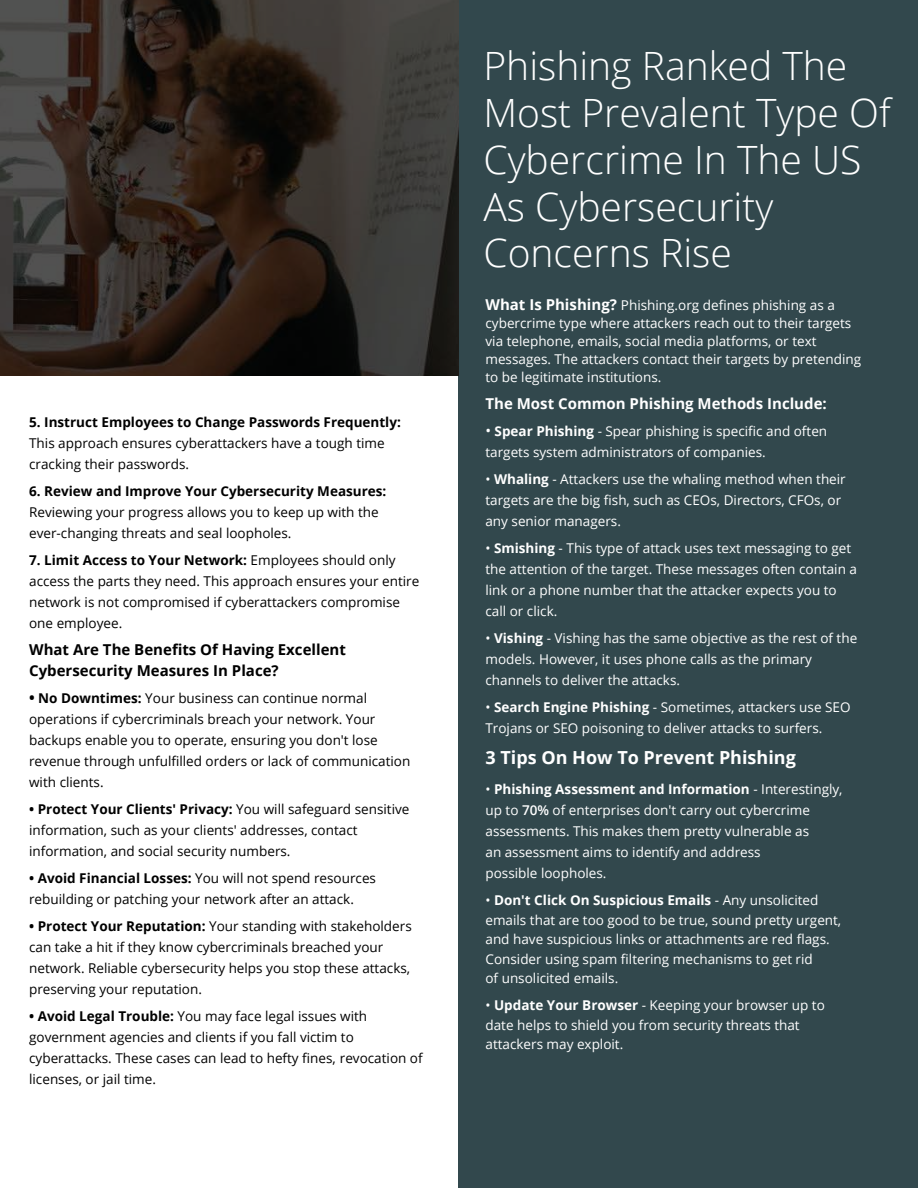
<style>
.page{position:relative;width:918px;height:1188px;background:#fff}
.page>*{position:absolute;margin:0;border:0;box-sizing:border-box;transform-origin:0 0}
.t1{font:300 39px/46.8px "Open Sans";color:#fff}
.t2{font:700 18px "Open Sans";color:#fff}
.t3{font:700 15px/21px "Open Sans";color:#000}
.t4{font:700 15px "Open Sans";color:#fff}
.t5{font:13.5px/21px "Open Sans";color:#fff}
.t6{font:13.5px/21px "Open Sans";color:#000}
.t7{font:700 13.5px "Open Sans";color:#000}
.s1{font-weight:700}
.s2{font-weight:700;font-size:15px}
.s3{font-size:15px}
.s4{font-weight:600}
</style>
<div class="page">
<div style="left:458px;top:0;width:459px;height:1188px;background:#32484d"></div>
<svg style="left:0;top:0;width:458px;height:376px;background:#322a25"></svg>
<p class="t7" style="left:29px;top:412px;width:373px">5. Instruct Employees to Change Passwords Frequently:</p>
<p class="t6" style="left:29px;top:432px;width:357px">This approach ensures cyberattackers have a tough time cracking their passwords.</p>
<p class="t7" style="left:29px;top:481px;width:358px">6. Review and Improve Your Cybersecurity Measures:</p>
<p class="t6" style="left:29px;top:501px;width:351px">Reviewing your progress allows you to keep up with the ever-changing threats and seal loopholes.</p>
<p class="t6" style="left:29px;top:549px;width:391px"><span class="s1">7. Limit Access to Your Network:</span> Employees should only access the parts they need. This approach ensures your entire network is not compromised if cyberattackers compromise one employee.</p>
<p class="t3" style="left:29px;top:639px;width:318px">What Are The Benefits Of Having Excellent<br>Cybersecurity Measures In Place?</p>
<p class="t6" style="left:29px;top:687px;width:382px"><span class="s2">•</span> <span class="s1">No Downtimes:</span> Your business can continue normal operations if cybercriminals breach your network. Your backups enable you to operate, ensuring you don't lose revenue through unfulfilled orders or lack of communication with clients.</p>
<p class="t6" style="left:29px;top:798px;width:381px"><span class="s1">• Protect Your Clients' Privacy:</span> You will safeguard sensitive information, such as your clients' addresses, contact information, and social security numbers.</p>
<p class="t6" style="left:29px;top:867px;width:348px"><span class="s1">• Avoid Financial Losses:</span> You will not spend resources rebuilding or patching your network after an attack.</p>
<p class="t6" style="left:29px;top:915px;width:384px"><span class="s1">• Protect Your Reputation:</span> Your standing with stakeholders can take a hit if they know cybercriminals breached your network. Reliable cybersecurity helps you stop these attacks, preserving your reputation.</p>
<p class="t6" style="left:29px;top:1005px;width:395px"><span class="s1">• Avoid Legal Trouble:</span> You may face legal issues with government agencies and clients if you fall victim to cyberattacks. These cases can lead to hefty fines, revocation of licenses, or jail time.</p>
<h1 class="t1" style="left:483px;top:42px;width:408px">Phishing Ranked The<br>Most Prevalent Type Of<br>Cybercrime In The US<br>As Cybersecurity<br>Concerns Rise</h1>
<p class="t5" style="left:485px;top:296px;width:377px;line-height:18px"><span class="s2">What Is Phishing?</span> Phishing.org defines phishing as a cybercrime type where attackers reach out to their targets via telephone, emails, social media platforms, or text messages. The attackers contact their targets by pretending to be legitimate institutions.</p>
<p class="t4" style="left:485px;top:393px;width:343px">The Most Common Phishing Methods Include:</p>
<p class="t5" style="left:485px;top:420px;width:343px"><span class="s3">•</span> <span class="s1">Spear Phishing</span> - Spear phishing is specific and often targets system administrators of companies.</p>
<p class="t5" style="left:485px;top:468px;width:361px">• <span class="s1">Whaling</span> - Attackers use the whaling method when their targets are the big fish, such as CEOs, Directors, CFOs, or any senior managers.</p>
<p class="t5" style="left:485px;top:537px;width:373px">• <span class="s1">Smishing</span> - This type of attack uses text messaging to get the attention of the target. These messages often contain a link or a phone number that the attacker expects you to call or click.</p>
<p class="t5" style="left:485px;top:627px;width:373px">• <span class="s1">Vishing</span> - Vishing has the same objective as the rest of the models. However, it uses phone calls as the primary channels to deliver the attacks.</p>
<p class="t5" style="left:485px;top:696px;width:366px">• <span class="s1">Search Engine Phishing</span> - Sometimes, attackers use SEO<br>Trojans or SEO poisoning to deliver attacks to surfers.</p>
<h2 class="t2" style="left:485px;top:745px;width:312px">3 Tips On How To Prevent Phishing</h2>
<p class="t5" style="left:485px;top:779px;width:358px">• <span class="s1">Phishing Assessment and Information</span> - Interestingly, up to <span class="s4">70%</span> of enterprises don't carry out cybercrime assessments. This makes them pretty vulnerable as<br>an assessment aims to identify and address<br>possible loopholes.</p>
<p class="t5" style="left:485px;top:890px;width:357px;line-height:19.5px">• <span class="s1">Don't Click On Suspicious Emails</span> - Any unsolicited emails that are too good to be true, sound pretty urgent, and have suspicious links or attachments are red flags.<br>Consider using spam filtering mechanisms to get rid<br>of unsolicited emails.</p>
<p class="t5" style="left:485px;top:995px;width:341px;line-height:19.5px">• <span class="s1">Update Your Browser</span> - Keeping your browser up to date helps to shield you from security threats that attackers may exploit.</p>
</div>
